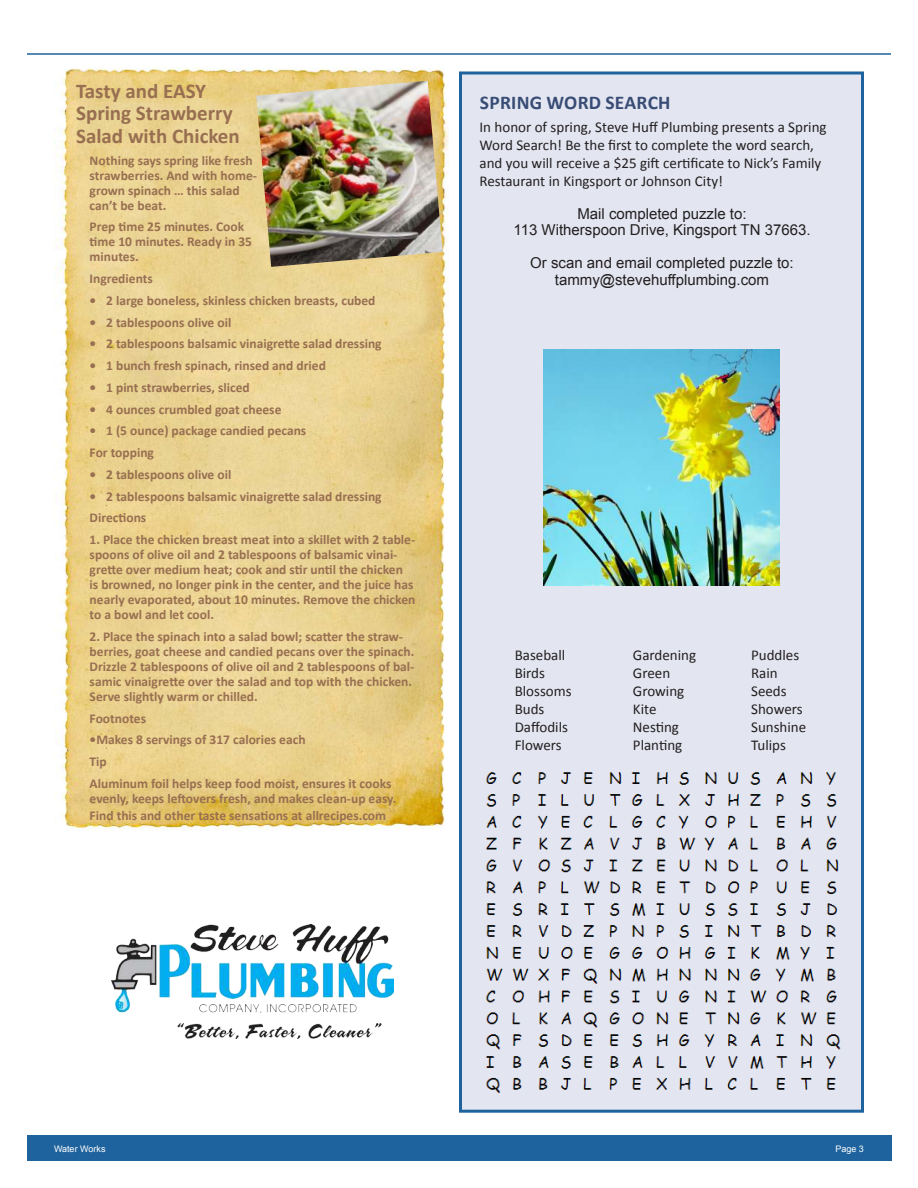
<style>
.page{position:relative;width:918px;height:1188px;background:#fff}
.page>*{position:absolute;margin:0;border:0;box-sizing:border-box;transform-origin:0 0}
.t1{font:700 21px/22.5px "Calibri";color:#986f51}
.t2{font:700 19.5px "Calibri";letter-spacing:.015em;color:#384c75}
.t3{font:15px/18px "Calibri";color:#231f20}
.t4{font:15px/16.5px "Arial";color:#231f20;text-align:center}
.t5{font:700 13.5px/15px "Calibri";color:#986f51}
.t6{font:9px "Arial";color:#fff}
</style>
<div class="page">
<div style="left:27px;top:1136px;width:864px;height:25px;background:#1e639d"></div>
<hr style="left:27px;top:53px;width:864px;height:2px;background:#1e639d">
<div style="left:461px;top:73px;width:402px;height:1038px;background:#e3e6f1"></div>
<div style="left:459px;top:72px;width:405px;height:1041px;border:3px solid #1e639d"></div>
<img style="left:54px;top:67px;width:395px;height:764px">
<img style="left:256px;top:81px;width:187px;height:186px">
<img style="left:486px;top:772px;width:355px;height:322px">
<img style="left:544px;top:350px;width:235px;height:235px">
<img style="left:112px;top:925px;width:281px;height:114px">
<h1 class="t1" style="left:76px;top:81px;width:165px">Tasty and EASY<br>Spring Strawberry<br>Salad with Chicken</h1>
<p class="t5" style="left:90px;top:153px;width:169px">Nothing says spring like fresh strawberries. And with home&shy;grown spinach … this salad can’t be beat.</p>
<p class="t5" style="left:90px;top:219px;width:164px">Prep time 25 minutes. Cook time 10 minutes. Ready in 35 minutes.</p>
<p class="t5" style="left:90px;top:272px;width:65px">Ingredients</p>
<p class="t5" style="left:90px;top:293px;width:287px">• 2 large boneless, skinless chicken breasts, cubed</p>
<p class="t5" style="left:90px;top:315px;width:143px">• 2 tablespoons olive oil</p>
<p class="t5" style="left:90px;top:336px;width:294px">• 2 tablespoons balsamic vinaigrette salad dressing</p>
<p class="t5" style="left:90px;top:358px;width:238px">• 1 bunch fresh spinach, rinsed and dried</p>
<p class="t5" style="left:90px;top:380px;width:162px">• 1 pint strawberries, sliced</p>
<p class="t5" style="left:90px;top:402px;width:193px">• 4 ounces crumbled goat cheese</p>
<p class="t5" style="left:90px;top:420px;width:218px;line-height:21.8px">• 1 (5 ounce) package candied pecans<br>For topping</p>
<p class="t5" style="left:90px;top:467px;width:143px">• 2 tablespoons olive oil</p>
<p class="t5" style="left:90px;top:485px;width:294px;line-height:21.8px">• 2 tablespoons balsamic vinaigrette salad dressing<br>Directions</p>
<p class="t5" style="left:90px;top:533px;width:327px">1. Place the chicken breast meat into a skillet with 2 table&shy;spoons of olive oil and 2 tablespoons of balsamic vinai&shy;grette over medium heat; cook and stir until the chicken<br>is browned, no longer pink in the center, and the juice has nearly evaporated, about 10 minutes. Remove the chicken to a bowl and let cool.</p>
<p class="t5" style="left:90px;top:629px;width:326px">2. Place the spinach into a salad bowl; scatter the straw&shy;berries, goat cheese and candied pecans over the spinach.<br>Drizzle 2 tablespoons of olive oil and 2 tablespoons of bal&shy;samic vinaigrette over the salad and top with the chicken.<br>Serve slightly warm or chilled.</p>
<p class="t5" style="left:90px;top:711px;width:58px">Footnotes</p>
<p class="t5" style="left:90px;top:729px;width:303px;line-height:21.8px">•Makes 8 servings of 317 calories each<br>Tip<br>Aluminum foil helps keep food moist, ensures it cooks</p>
<p class="t5" style="left:90px;top:790px;width:308px;line-height:17.2px">evenly, keeps leftovers fresh, and makes clean-up easy.<br>Find this and other taste sensations at allrecipes.com</p>
<h2 class="t2" style="left:480px;top:95px;width:192px">SPRING WORD SEARCH</h2>
<p class="t3" style="left:480px;top:118px;width:349px">In honor of spring, Steve Huff Plumbing presents a Spring Word Search! Be the first to complete the word search, and you will receive a $25 gift certificate to Nick’s Family Restaurant in Kingsport or Johnson City!</p>
<p class="t4" style="left:513px;top:206px;width:299px">Mail completed puzzle to:<br>113 Witherspoon Drive, Kingsport TN 37663.</p>
<p class="t4" style="left:530px;top:256px;width:265px">Or scan and email completed puzzle to: tammy@stevehuffplumbing.com</p>
<p class="t3" style="left:515px;top:646px;width:58px">Baseball<br>Birds<br>Blossoms<br>Buds<br>Daffodils<br>Flowers</p>
<p class="t3" style="left:633px;top:646px;width:65px">Gardening<br>Green<br>Growing<br>Kite<br>Nesting<br>Planting</p>
<p class="t3" style="left:751px;top:646px;width:57px">Puddles<br>Rain<br>Seeds<br>Showers<br>Sunshine<br>Tulips</p>
<p class="t6" style="left:54px;top:1145px;width:53px">Water Works</p>
<p class="t6" style="left:835px;top:1145px;width:30px">Page 3</p>
</div>
